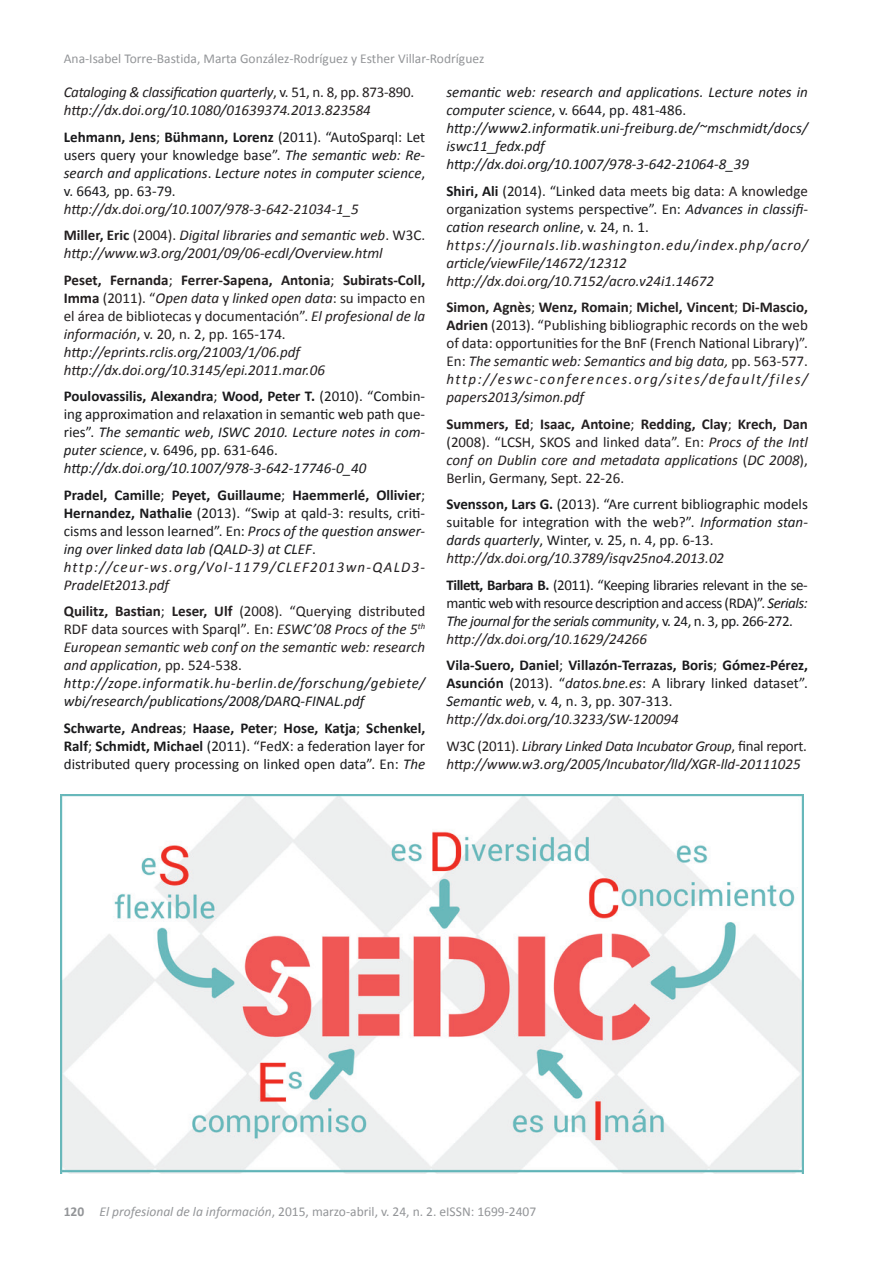
<style>
.page{position:relative;width:893px;height:1263px;background:#fff}
.page>*{position:absolute;margin:0;border:0;box-sizing:border-box;transform-origin:0 0}
.t1{font:italic 15px/18px "Calibri";color:#231f20}
.t2{font:italic 15px/18px "Calibri";color:#1a1a1c}
.t3{font:15px/18px "Calibri";color:#1a1a1c}
.t4{font:15px/18px "Calibri";color:#231f20;text-align:justify}
.t5{font:700 15px/18px "Calibri";color:#1a1a1c}
.t6{font:15px/18px "Calibri";letter-spacing:-.03em;color:#1a1a1c}
.t7{font:italic 15px/18px "Calibri";letter-spacing:-.02em;color:#231f20}
.t8{font:13.5px "Calibri";color:#939598}
.s1{font-style:normal}
.s2{font-weight:700}
.s3{font-style:italic}
.s4{font-style:italic;color:#231f20}
.s5{font-weight:700;font-style:normal}
.s6{font-weight:400}
.s7{font-weight:400;font-style:italic}
.s8{font-weight:400;font-style:italic;color:#231f20}
.s9{font-weight:700;font-style:normal;color:#231f20}
.s10{font-style:normal;color:#231f20}
.s11{color:#231f20}
.s12{font-weight:700;font-style:normal;color:#1a1a1c}
.s13{font-style:normal;color:#1a1a1c}
.s14{color:#1a1a1c}
</style>
<div class="page">
<img style="left:60px;top:794px;width:744px;height:380px">
<p class="t8" style="left:64px;top:50px;width:422px">Ana-Isabel Torre-Bastida, Marta González-Rodríguez y Esther Villar-Rodríguez</p>
<p class="t7" style="left:64px;top:83px;width:352px">Cataloging &amp; classification quarterly<span class="s1">, v. 51, n. 8, pp. 873-890. </span>http://dx.doi.org/10.1080/01639374.2013.823584</p>
<p class="t3" style="left:64px;top:128px;width:363px"><span class="s2">Lehmann, Jens</span>; <span class="s2">Bühmann, Lorenz</span> (2011). “AutoSparql: Let users query your knowledge base”. <span class="s3">The semantic web: Re&shy;search and applications</span>. <span class="s3">Lecture notes in computer science</span>, v. 6643<span class="s3">,</span> pp. 63-79. <span class="s4">http://dx.doi.org/10.1007/978-3-642-21034-1_5</span></p>
<p class="t1" style="left:64px;top:226px;width:363px"><span class="s5">Miller, Eric</span> <span class="s1">(2004).</span> Digital libraries and semantic web<span class="s1">. W3C. </span>http://www.w3.org/2001/09/06-ecdl/Overview.html</p>
<p class="t1" style="left:64px;top:270px;width:363px"><span class="s5">Peset, Fernanda</span><span class="s1">;</span> <span class="s5">Ferrer-Sapena, Antonia</span><span class="s1">;</span> <span class="s5">Subirats-Coll, Imma</span> <span class="s1">(2011). “</span>Open data <span class="s1">y</span> linked open data<span class="s1">: su impacto en el área de bibliotecas y documentación”.</span> El profesional de la información<span class="s1">, v. 20, n. 2, pp. 165-174. </span>http://eprints.rclis.org/21003/1/06.pdf http://dx.doi.org/10.3145/epi.2011.mar.06</p>
<p class="t2" style="left:64px;top:387px;width:363px"><span class="s5">Poulovassilis, Alexandra</span><span class="s1">;</span> <span class="s5">Wood, Peter T.</span> <span class="s1">(2010). “Combin&shy;ing approximation and relaxation in semantic web path que&shy;ries”.</span> The semantic web<span class="s1">,</span> ISWC 2010. Lecture notes in com&shy;puter science<span class="s1">, v. 6496, pp. 631-646. </span>http://dx.doi.org/10.1007/978-3-642-17746-0_40</p>
<p class="t5" style="left:64px;top:486px;width:363px">Pradel, Camille<span class="s6">;</span> Peyet, Guillaume<span class="s6">;</span> Haemmerlé, Ollivier<span class="s6">; </span>Hernandez, Nathalie <span class="s6">(2013). “Swip at qald-3: results, criti&shy;cisms and lesson learned”. En:</span> <span class="s7">Procs of the question answer&shy;ing over linked data lab (QALD-3) at CLEF</span><span class="s6">. </span><span class="s8">http://ceur-ws.org/Vol-1179/CLEF2013wn-QALD3- PradelEt2013.pdf</span></p>
<p class="t2" style="left:64px;top:602px;width:363px"><span class="s9">Quilitz, Bastian</span><span class="s10">;</span> <span class="s9">Leser, Ulf</span> <span class="s10">(2008). “Querying distributed RDF data sources with Sparql”</span><span class="s11">.</span> <span class="s10">En:</span> <span class="s11">ESWC’08 Procs of the 5</span><sup>th </sup><span class="s11">European semantic web conf on the semantic web: research and application</span><span class="s10">, pp. 524-538. </span>http://zope.informatik.hu-berlin.de/forschung/gebiete/ wbi/research/publications/2008/DARQ-FINAL.pdf</p>
<p class="t3" style="left:64px;top:719px;width:363px;text-align:justify"><span class="s2">Schwarte, Andreas</span>; <span class="s2">Haase, Peter</span>; <span class="s2">Hose, Katja</span>; <span class="s2">Schenkel, Ralf</span>; <span class="s2">Schmidt, Michael</span> (2011). “FedX: a federation layer for distributed query processing on linked open data”. En: <span class="s3">The</span></p>
<p class="t2" style="left:446px;top:83px;width:363px">semantic web: research and applications. Lecture notes in computer science<span class="s1">, v. 6644, pp. 481-486. </span>http://www2.informatik.uni-freiburg.de/~mschmidt/docs/ iswc11_fedx.pdf http://dx.doi.org/10.1007/978-3-642-21064-8_39</p>
<p class="t1" style="left:446px;top:181px;width:363px"><span class="s12">Shiri, Ali</span> <span class="s13">(2014). “Linked</span> <span class="s1">data meets big data: A knowledge organization systems</span> <span class="s13">perspective”. En:</span> <span class="s14">Advances in classifi&shy;cation research online</span><span class="s13">, v. 24, n. 1. </span>https://journals.lib.washington.edu/index.php/acro/ article/viewFile/14672/12312 http://dx.doi.org/10.7152/acro.v24i1.14672</p>
<p class="t4" style="left:446px;top:298px;width:363px"><span class="s2">Simon, Agnès</span>; <span class="s2">Wenz, Romain</span>; <span class="s2">Michel, Vincent</span>; <span class="s2">Di-Mascio, Adrien</span> (2013). “Publishing bibliographic records on the web of data: opportunities for the BnF (French National Library)”.<br>En: <span class="s3">The semantic web: Semantics and big data,</span> pp. 563-577. <span class="s3">http://eswc-conferences.org/sites/default/files/ papers2013/simon.pdf</span></p>
<p class="t4" style="left:446px;top:415px;width:363px"><span class="s2">Summers, Ed</span>; <span class="s2">Isaac, Antoine</span>; <span class="s2">Redding, Clay</span>; <span class="s2">Krech, Dan </span>(2008). “LCSH, SKOS and linked data”. En: <span class="s3">Procs of the Intl conf on Dublin core and metadata applications</span> (<span class="s3">DC 2008</span>), Berlin, Germany, Sept. 22-26.</p>
<p class="t3" style="left:446px;top:495px;width:363px"><span class="s2">Svensson, Lars G.</span> (2013). “Are current bibliographic models suitable for integration with the web?”. <span class="s3">Information stan&shy;dards quarterly</span>, Winter, v. 25, n. 4, pp. 6-13. <span class="s4">http://dx.doi.org/10.3789/isqv25no4.2013.02</span></p>
<p class="t6" style="left:446px;top:576px;width:363px"><span class="s2">Tillett, Barbara B.</span> (2011). “Keeping libraries relevant in the se&shy;mantic web with resource description and access (RDA)”. <span class="s3">Serials:<br>The journal for the serials community</span>, v. 24, n. 3, pp. 266-272. <span class="s4">http://dx.doi.org/10.1629/24266</span></p>
<p class="t5" style="left:446px;top:656px;width:363px">Vila-Suero, Daniel<span class="s6">;</span> Villazón-Terrazas, Boris<span class="s6">;</span> Gómez-Pérez, Asunción <span class="s6">(2013). “</span><span class="s7">datos.bne.es</span><span class="s6">: A library linked dataset”.<br></span><span class="s7">Semantic web</span><span class="s6">, v. 4, n. 3, pp. 307-313. </span><span class="s8">http://dx.doi.org/10.3233/SW-120094</span></p>
<p class="t1" style="left:446px;top:736px;width:362px"><span class="s1">W3C (2011).</span> Library Linked Data Incubator Group<span class="s1">, final report. </span>http://www.w3.org/2005/Incubator/lld/XGR-lld-20111025</p>
<p class="t8" style="left:64px;top:1203px;width:474px"><span class="s2">120</span> <span class="s3">El profesional de la información</span>, 2015, marzo-abril, v. 24, n. 2. eISSN: 1699-2407</p>
</div>
